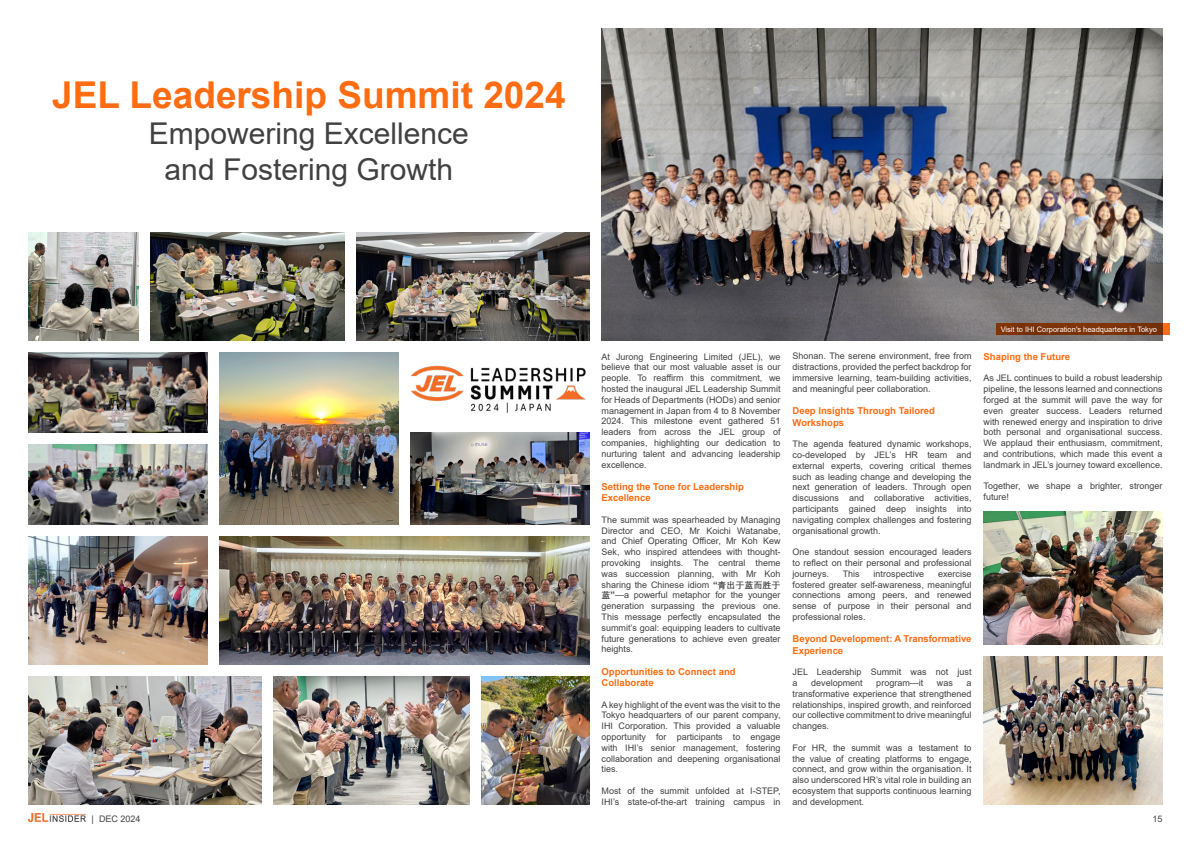
<style>
.page{position:relative;width:1191px;height:842px;background:#fff}
.page>*{position:absolute;margin:0;border:0;box-sizing:border-box;transform-origin:0 0}
.t1{font:700 37px "Arial";color:#ff6c11}
.t2{font:30px/36px "Arial";color:#414042;text-align:center}
.t3{font:700 9.5px/11.4px "Arial";color:#ff6c11}
.t4{font:9px/10.8px "Arial";color:#414042;text-align:justify}
.t5{font:7.5px "Arial";color:#fff}
.s1{font-weight:700}
.s2{font-family:"Deng Xian";font-weight:700}
</style>
<div class="page">
<img style="left:29px;top:814px;width:57px;height:8px">
<img style="left:28px;top:677px;width:233px;height:128px">
<img style="left:601px;top:28px;width:561px;height:313px">
<img style="left:28px;top:536px;width:179px;height:129px">
<img style="left:273px;top:677px;width:196px;height:128px">
<img style="left:219px;top:353px;width:179px;height:171px">
<img style="left:219px;top:536px;width:370px;height:129px">
<img style="left:410px;top:432px;width:179px;height:92px">
<img style="left:28px;top:353px;width:179px;height:80px">
<img style="left:28px;top:445px;width:179px;height:79px">
<img style="left:411px;top:365px;width:175px;height:48px">
<img style="left:151px;top:233px;width:194px;height:108px">
<img style="left:28px;top:233px;width:111px;height:108px">
<img style="left:481px;top:677px;width:108px;height:128px">
<img style="left:356px;top:233px;width:233px;height:108px">
<img style="left:983px;top:657px;width:179px;height:148px">
<img style="left:983px;top:511px;width:179px;height:134px">
<div style="left:996px;top:324px;width:173px;height:11px;background:#7b3208"></div>
<h1 class="t1" style="left:52px;top:81px;width:515px">JEL Leadership Summit 2024</h1>
<h2 class="t2" style="left:149px;top:118px;width:322px">Empowering Excellence and Fostering Growth</h2>
<p class="t4" style="left:601px;top:352px;width:180px">At Jurong Engineering Limited (JEL), we believe that our most valuable asset is our people. To reaffirm this commitment, we hosted the inaugural JEL Leadership Summit for Heads of Departments (HODs) and senior management in Japan from 4 to 8 November 2024. This milestone event gathered 51 leaders from across the JEL group of companies, highlighting our dedication to nurturing talent and advancing leadership excellence.</p>
<p class="t3" style="left:601px;top:481px;width:144px">Setting the Tone for Leadership<br>Excellence</p>
<p class="t4" style="left:601px;top:515px;width:180px">The summit was spearheaded by Managing Director and CEO, Mr Koichi Watanabe, and Chief Operating Officer, Mr Koh Kew Sek, who inspired attendees with thought&shy;provoking insights. The central theme was succession planning, with Mr Koh sharing the Chinese idiom <span class="s1">“</span><span class="s2">青出于蓝而胜于蓝</span><span class="s1">”</span>—a powerful metaphor for the younger generation surpassing the previous one.<br>This message perfectly encapsulated the summit’s goal: equipping leaders to cultivate future generations to achieve even greater heights.</p>
<p class="t3" style="left:601px;top:666px;width:136px">Opportunities to Connect and<br>Collaborate</p>
<p class="t4" style="left:601px;top:700px;width:180px">A key highlight of the event was the visit to the Tokyo headquarters of our parent company, IHI Corporation. This provided a valuable opportunity for participants to engage with IHI’s senior management, fostering collaboration and deepening organisational ties.</p>
<p class="t4" style="left:601px;top:786px;width:180px">Most of the summit unfolded at I-STEP,<br>IHI’s state-of-the-art training campus in</p>
<p class="t4" style="left:792px;top:352px;width:180px">Shonan. The serene environment, free from distractions, provided the perfect backdrop for immersive learning, team-building activities, and meaningful peer collaboration.</p>
<p class="t3" style="left:792px;top:406px;width:144px">Deep Insights Through Tailored<br>Workshops</p>
<p class="t4" style="left:792px;top:439px;width:180px">The agenda featured dynamic workshops, co-developed by JEL’s HR team and external experts, covering critical themes such as leading change and developing the next generation of leaders. Through open discussions and collaborative activities, participants gained deep insights into navigating complex challenges and fostering organisational growth.</p>
<p class="t4" style="left:792px;top:547px;width:180px">One standout session encouraged leaders to reflect on their personal and professional journeys.</p>
<p class="t4" style="left:792px;top:569px;width:180px;text-indent:145px">exercise fostered greater self-awareness, meaningful connections among peers, and renewed sense of purpose in their personal and professional roles.</p>
<p class="t3" style="left:792px;top:634px;width:180px">Beyond Development: A Transformative<br>Experience</p>
<p class="t4" style="left:792px;top:667px;width:180px">JEL Leadership Summit was not just a</p>
<p class="t4" style="left:842px;top:569px;width:19px">This</p>
<p class="t4" style="left:873px;top:569px;width:52px">introspective</p>
<p class="t4" style="left:811px;top:678px;width:53px">development</p>
<p class="t4" style="left:876px;top:678px;width:49px">program—it</p>
<p class="t4" style="left:937px;top:678px;width:18px">was</p>
<p class="t4" style="left:792px;top:678px;width:180px;text-indent:174px">a transformative experience that strengthened relationships, inspired growth, and reinforced our collective commitment to drive meaningful changes.</p>
<p class="t4" style="left:792px;top:743px;width:180px">For HR, the summit was a testament to the value of creating platforms to engage, connect, and grow within the organisation. It also underscored HR’s vital role in building an ecosystem that supports continuous learning and development.</p>
<p class="t5" style="left:1000px;top:326px;width:158px">Visit to IHI Corporation's headquarters in Tokyo</p>
<p class="t3" style="left:983px;top:352px;width:88px">Shaping the Future</p>
<p class="t4" style="left:983px;top:374px;width:180px">As JEL continues to build a robust leadership pipeline, the lessons learned and connections forged at the summit will pave the way for even greater success. Leaders returned with renewed energy and inspiration to drive both personal and organisational success.<br>We applaud their enthusiasm, commitment, and contributions, which made this event a landmark in JEL’s journey toward excellence.</p>
<p class="t4" style="left:983px;top:482px;width:180px">Together, we shape a brighter, stronger future!</p>
<p class="t4" style="left:92px;top:814px;width:50px">| DEC 2024</p>
<p class="t4" style="left:1152px;top:814px;width:12px">15</p>
</div>
